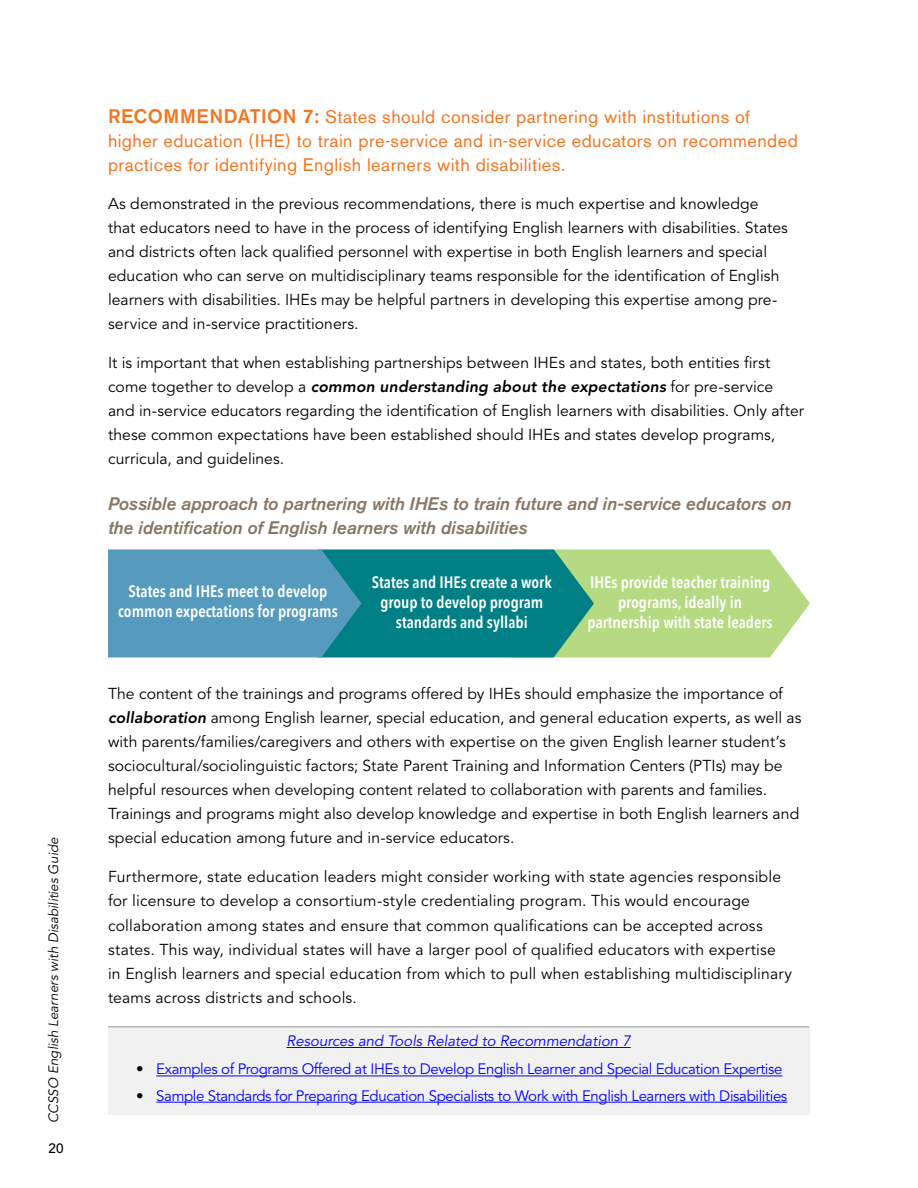
<style>
.page{position:relative;width:918px;height:1188px;background:#fff}
.page>*{position:absolute;margin:0;border:0;box-sizing:border-box;transform-origin:0 0}
.t1{font:18px/24px "Akzidenz Grotesk BE";letter-spacing:.025em;color:#f47421}
.t2{font:italic 500 18px/24px "Akzidenz Grotesk BE";color:#887662}
.t3{font:600 16.5px/19.8px "Avenir Next Condensed";color:#fff;text-align:center}
.t4{font:15.75px/24px "Avenir LT Std";letter-spacing:.005em;color:#000}
.t5{font:15px "Avenir LT Std";letter-spacing:-.025em;color:#00f}
.t6{font:italic 15px "Avenir LT Std";color:#00f}
.t7{font:italic 13.5px "Avenir LT Std";color:#000}
.t8{font:500 13.5px "Avenir LT Std";color:#000}
.s1{font-weight:500;font-size:19.5px}
.s2{font-weight:800;font-style:italic}
.s3{color:#000}
</style>
<div class="page">
<svg style="left:108px;top:549px;width:702px;height:108px;background:#5aa799"></svg>
<div style="left:108px;top:1027px;width:701px;height:88px;background:#f1f1f2"></div>
<hr style="left:108px;top:1026px;width:701px;height:1px;background:#939598">
<hr style="left:287px;top:1047px;width:344px;height:1px;background:#00f">
<hr style="left:156px;top:1076px;width:627px;height:1px;background:#00f">
<hr style="left:156px;top:1102px;width:631px;height:1px;background:#00f">
<p class="t7" style="left:46px;top:1123px;width:287px;rotate:-90deg">CCSSO English Learners with Disabilities Guide</p>
<p class="t8" style="left:49px;top:1141px;width:17px">20</p>
<p class="t1" style="left:108px;top:105px;width:691px"><span class="s1">RECOMMENDATION 7:</span> States should consider partnering with institutions of higher education (IHE) to train pre-service and in-service educators on recommended practices for identifying English learners with disabilities.</p>
<p class="t4" style="left:108px;top:192px;width:681px">As demonstrated in the previous recommendations, there is much expertise and knowledge that educators need to have in the process of identifying English learners with disabilities. States and districts often lack qualified personnel with expertise in both English learners and special education who can serve on multidisciplinary teams responsible for the identification of English learners with disabilities. IHEs may be helpful partners in developing this expertise among pre&shy;service and in-service practitioners.</p>
<p class="t4" style="left:108px;top:351px;width:698px">It is important that when establishing partnerships between IHEs and states, both entities first come together to develop a <span class="s2">common understanding about the expectations</span> for pre-service<br>and in-service educators regarding the identification of English learners with disabilities. Only after these common expectations have been established should IHEs and states develop programs, curricula, and guidelines.</p>
<p class="t2" style="left:108px;top:492px;width:685px">Possible approach to partnering with IHEs to train future and in-service educators on the identification of English learners with disabilities</p>
<p class="t3" style="left:118px;top:581px;width:221px">States and IHEs meet to develop common expectations for programs</p>
<p class="t3" style="left:372px;top:572px;width:181px">States and IHEs create a work group to develop program standards and syllabi</p>
<p class="t3" style="left:588px;top:572px;width:187px">IHEs provide teacher training programs, ideally in partnership with state leaders</p>
<p class="t4" style="left:108px;top:683px;width:695px">The content of the trainings and programs offered by IHEs should emphasize the importance of <span class="s2">collaboration</span> among English learner, special education, and general education experts, as well as with parents/families/caregivers and others with expertise on the given English learner student’s sociocultural/sociolinguistic factors; State Parent Training and Information Centers (PTIs) may be helpful resources when developing content related to collaboration with parents and families.<br>Trainings and programs might also develop knowledge and expertise in both English learners and special education among future and in-service educators.</p>
<p class="t4" style="left:108px;top:866px;width:686px">Furthermore, state education leaders might consider working with state agencies responsible for licensure to develop a consortium-style credentialing program. This would encourage collaboration among states and ensure that common qualifications can be accepted across states. This way, individual states will have a larger pool of qualified educators with expertise in English learners and special education from which to pull when establishing multidisciplinary teams across districts and schools.</p>
<p class="t6" style="left:287px;top:1032px;width:346px">Resources and Tools Related to Recommendation 7</p>
<p class="t5" style="left:136px;top:1061px;width:648px"><span class="s3">•</span> Examples of Programs Offered at IHEs to Develop English Learner and Special Education Expertise</p>
<p class="t5" style="left:136px;top:1087px;width:653px"><span class="s3">•</span> Sample Standards for Preparing Education Specialists to Work with English Learners with Disabilities</p>
</div>
